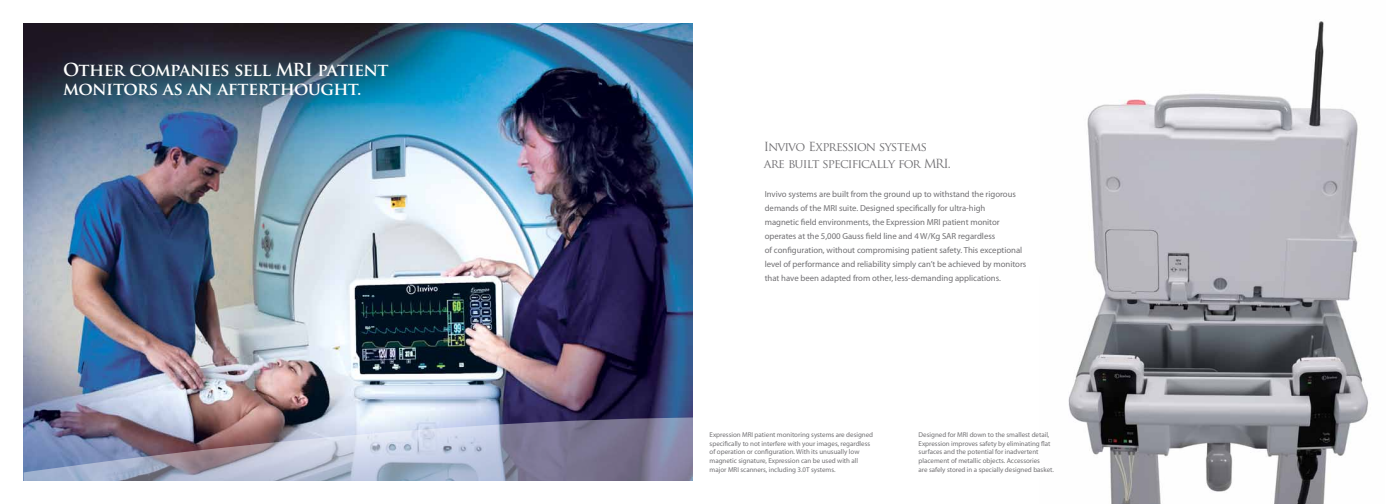
<style>
.page{position:relative;width:1386px;height:504px;background:#fff}
.page>*{position:absolute;margin:0;border:0;box-sizing:border-box;transform-origin:0 0}
.t1{font:700 17.5px/19.2px "Trajan Pro";letter-spacing:-.04em;color:#fff}
.t2{font:12.25px/16.6px "Trajan Pro";letter-spacing:-.06em;color:#717073}
.t3{font:8.75px/14px "Myriad Pro";letter-spacing:-.005em;color:#717073}
.t4{font:7px/8.8px "Myriad Pro";letter-spacing:-.005em;color:#717073}
</style>
<div class="page">
<img style="left:24px;top:24px;width:669px;height:393px">
<img style="left:24px;top:417px;width:669px;height:64px">
<img style="left:1068px;top:21px;width:300px;height:483px">
<h1 class="t1" style="left:63px;top:60px;width:327px">Other companies sell MRI patient monitors as an afterthought.</h1>
<h2 class="t2" style="left:764px;top:138px;width:188px">Invivo Expression systems are built specifically for MRI.</h2>
<p class="t3" style="left:765px;top:187px;width:263px">Invivo systems are built from the ground up to withstand the rigorous demands of the MRI suite. Designed specifically for ultra-high<br>magnetic field environments, the Expression MRI patient monitor operates at the 5,000 Gauss field line and 4 W/Kg SAR regardless<br>of configuration, without compromising patient safety. This exceptional level of performance and reliability simply can’t be achieved by monitors that have been adapted from other, less-demanding applications.</p>
<p class="t4" style="left:710px;top:430px;width:165px">Expression MRI patient monitoring systems are designed specifically to not interfere with your images, regardless of operation or configuration. With its unusually low magnetic signature, Expression can be used with all major MRI scanners, including 3.0T systems.</p>
<p class="t4" style="left:919px;top:430px;width:137px">Designed for MRI down to the smallest detail, Expression improves safety by eliminating flat surfaces and the potential for inadvertent placement of metallic objects. Accessories<br>are safely stored in a specially designed basket.</p>
</div>
